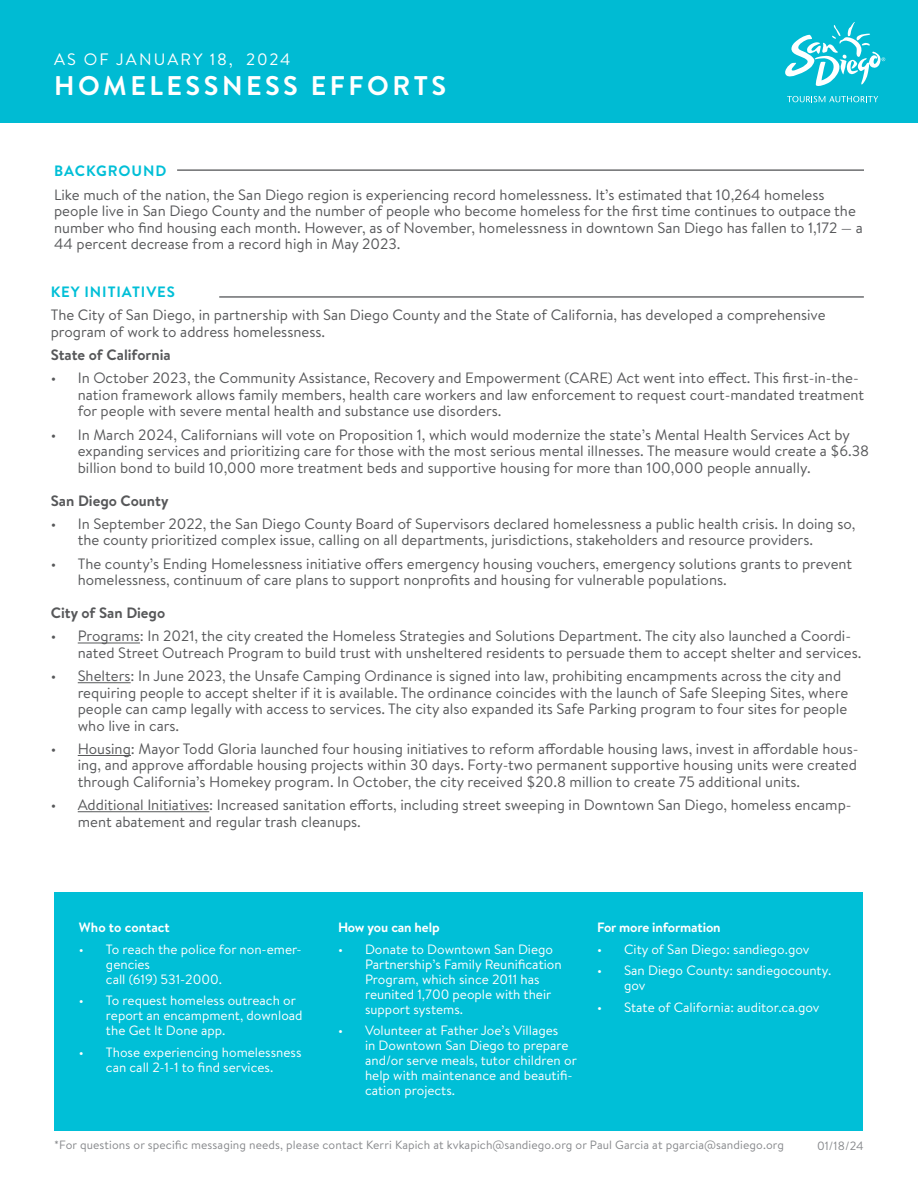
<style>
.page{position:relative;width:918px;height:1188px;background:#fff}
.page>*{position:absolute;margin:0;border:0;box-sizing:border-box;transform-origin:0 0}
.t1{font:700 27px "Brandon Text";letter-spacing:.13em;color:#fff}
.t2{font:16.5px "Brandon Text";letter-spacing:.12em;color:#fff}
.t3{font:15px/16.5px "Brandon Text";color:#57585a}
.t4{font:700 15px "Brandon Text";color:#57585a}
.t5{font:700 15px "Brandon Text";letter-spacing:.06em;color:#00bfd7}
.t6{font:13.5px/15px "Brandon Text";color:#fff}
.t7{font:700 13.5px "Brandon Text";letter-spacing:-.01em;color:#fff}
.t8{font:12px "Brandon Text";letter-spacing:.01em;color:#87898c}
</style>
<div class="page">
<div style="left:0;top:0;width:918px;height:122px;background:#00bbd3"></div>
<hr style="left:78px;top:643px;width:62px;height:1px;background:#57585a">
<hr style="left:78px;top:682px;width:53px;height:1px;background:#57585a">
<hr style="left:78px;top:755px;width:53px;height:1px;background:#57585a">
<hr style="left:78px;top:811px;width:131px;height:1px;background:#57585a">
<hr style="left:177px;top:169px;width:687px;height:2px;background:#6c6d70">
<svg style="left:785px;top:22px;width:100px;height:64px"></svg>
<svg style="left:787px;top:96px;width:91px;height:6px"></svg>
<hr style="left:219px;top:296px;width:645px;height:2px;background:#6c6d70">
<div style="left:54px;top:892px;width:809px;height:239px;background:#00bfd7"></div>
<p class="t2" style="left:54px;top:48px;width:238px">AS OF JANUARY 18, 2024</p>
<p class="t1" style="left:54px;top:67px;width:393px">HOMELESSNESS EFFORTS</p>
<p class="t5" style="left:54px;top:161px;width:114px">BACKGROUND</p>
<p class="t3" style="left:54px;top:186px;width:810px">Like much of the nation, the San Diego region is experiencing record homelessness. It’s estimated that 10,264 homeless people live in San Diego County and the number of people who become homeless for the first time continues to outpace the number who find housing each month. However, as of November, homelessness in downtown San Diego has fallen to 1,172 — a 44 percent decrease from a record high in May 2023.</p>
<p class="t5" style="left:51px;top:282px;width:126px">KEY INITIATIVES</p>
<p class="t3" style="left:51px;top:307px;width:776px">The City of San Diego, in partnership with San Diego County and the State of California, has developed a comprehensive program of work to address homelessness.</p>
<p class="t4" style="left:51px;top:345px;width:121px">State of California</p>
<p class="t3" style="left:78px;top:370px;width:788px;text-indent:-27px">• In October 2023, the Community Assistance, Recovery and Empowerment (CARE) Act went into effect. This first-in-the&shy;nation framework allows family members, health care workers and law enforcement to request court-mandated treatment for people with severe mental health and substance use disorders.</p>
<p class="t3" style="left:78px;top:426px;width:793px;text-indent:-27px">• In March 2024, Californians will vote on Proposition 1, which would modernize the state’s Mental Health Services Act by expanding services and prioritizing care for those with the most serious mental illnesses. The measure would create a $6.38 billion bond to build 10,000 more treatment beds and supportive housing for more than 100,000 people annually.</p>
<p class="t4" style="left:51px;top:490px;width:119px">San Diego County</p>
<p class="t3" style="left:78px;top:515px;width:779px;text-indent:-27px">• In September 2022, the San Diego County Board of Supervisors declared homelessness a public health crisis. In doing so, the county prioritized complex issue, calling on all departments, jurisdictions, stakeholders and resource providers.</p>
<p class="t3" style="left:78px;top:555px;width:776px;text-indent:-27px">• The county’s Ending Homelessness initiative offers emergency housing vouchers, emergency solutions grants to prevent homelessness, continuum of care plans to support nonprofits and housing for vulnerable populations.</p>
<p class="t4" style="left:51px;top:603px;width:116px">City of San Diego</p>
<p class="t3" style="left:78px;top:628px;width:785px;text-indent:-27px">• Programs: In 2021, the city created the Homeless Strategies and Solutions Department. The city also launched a Coordi&shy;nated Street Outreach Program to build trust with unsheltered residents to persuade them to accept shelter and services.</p>
<p class="t3" style="left:78px;top:667px;width:772px;text-indent:-27px">• Shelters: In June 2023, the Unsafe Camping Ordinance is signed into law, prohibiting encampments across the city and requiring people to accept shelter if it is available. The ordinance coincides with the launch of Safe Sleeping Sites, where people can camp legally with access to services. The city also expanded its Safe Parking program to four sites for people who live in cars.</p>
<p class="t3" style="left:78px;top:740px;width:782px;text-align:justify;text-indent:-27px">• Housing: Mayor Todd Gloria launched four housing initiatives to reform affordable housing laws, invest in affordable hous&shy;ing, and approve affordable housing projects within 30 days. Forty-two permanent supportive housing units were created through California’s Homekey program. In October, the city received $20.8 million to create 75 additional units.</p>
<p class="t3" style="left:78px;top:796px;width:775px;text-indent:-27px">• Additional Initiatives: Increased sanitation efforts, including street sweeping in Downtown San Diego, homeless encamp&shy;ment abatement and regular trash cleanups.</p>
<p class="t7" style="left:79px;top:918px;width:92px">Who to contact</p>
<p class="t6" style="left:106px;top:941px;width:197px;text-indent:-27px">• To reach the police for non-emer&shy;gencies<br>call (619) 531-2000.</p>
<p class="t6" style="left:106px;top:993px;width:198px;text-indent:-27px">• To request homeless outreach or report an encampment, download the Get It Done app.</p>
<p class="t6" style="left:79px;top:1044px;width:224px;text-align:center">• Those experiencing homelessness can call 2-1-1 to find services.</p>
<p class="t7" style="left:338px;top:918px;width:103px">How you can help</p>
<p class="t6" style="left:365px;top:941px;width:198px;text-indent:-27px">• Donate to Downtown San Diego<br>Partnership’s Family Reunification<br>Program, which since 2011 has reunited 1,700 people with their support systems.</p>
<p class="t6" style="left:365px;top:1023px;width:213px;text-indent:-27px">• Volunteer at Father Joe’s Villages<br>in Downtown San Diego to prepare and/or serve meals, tutor children or help with maintenance and beautifi&shy;cation projects.</p>
<p class="t7" style="left:597px;top:918px;width:125px">For more information</p>
<p class="t6" style="left:597px;top:941px;width:214px">• City of San Diego: sandiego.gov</p>
<p class="t6" style="left:624px;top:963px;width:209px;text-indent:-27px">• San Diego County: sandiegocounty. gov</p>
<p class="t6" style="left:597px;top:999px;width:224px">• State of California: auditor.ca.gov</p>
<p class="t8" style="left:54px;top:1136px;width:731px">*For questions or specific messaging needs, please contact Kerri Kapich at kvkapich@sandiego.org or Paul Garcia at pgarcia@sandiego.org</p>
<p class="t8" style="left:817px;top:1137px;width:48px">01/18/24</p>
</div>
